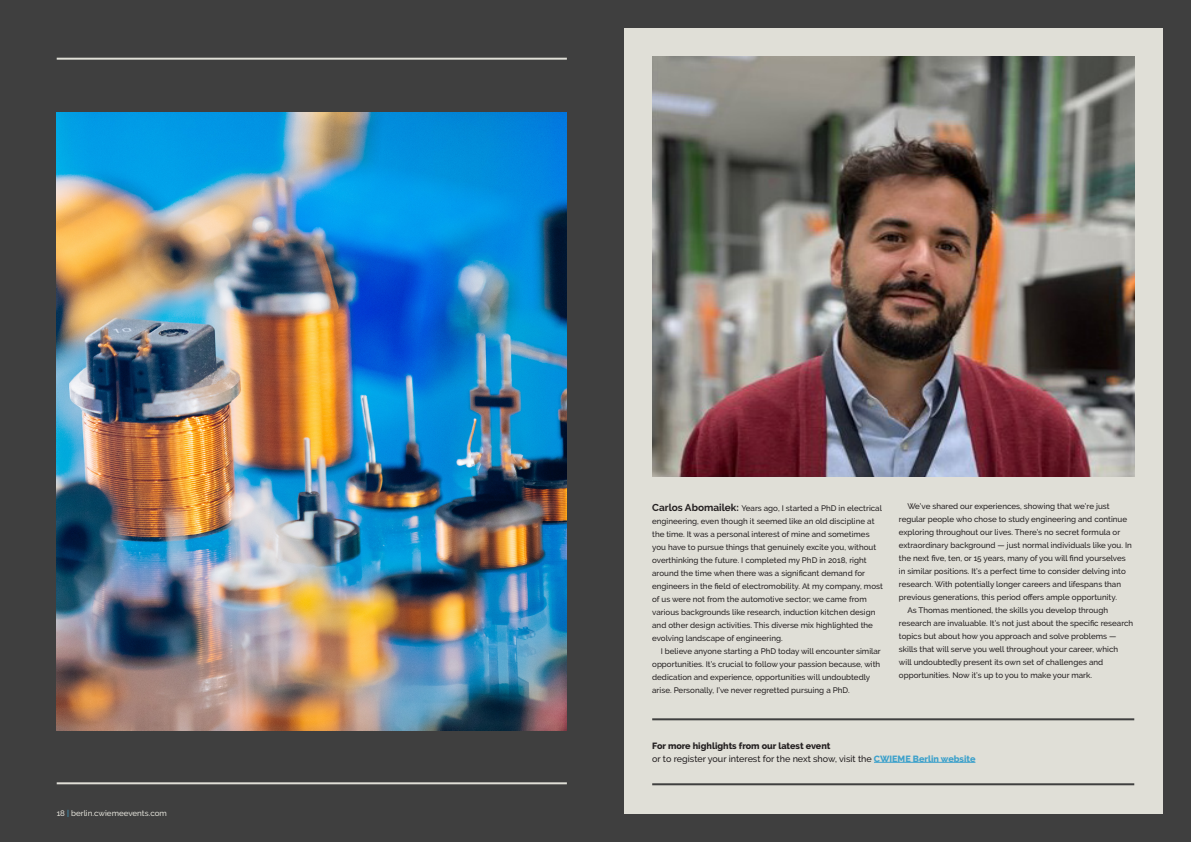
<style>
.page{position:relative;width:1191px;height:842px;background:#3f3f3f}
.page>*{position:absolute;margin:0;border:0;box-sizing:border-box;transform-origin:0 0}
.t1{font:500 9px "Raleway";color:#231f20}
.t2{font:800 9px "Raleway";color:#231f20}
.t3{font:500 8px/13px "Raleway";color:#231f20}
.Body_text{font:500 8px "Raleway";color:#e0dfd7}
.s1{color:#3da1cb}
.s2{font-weight:700;font-size:10px}
.s3{font-weight:800;color:#3da1cb}
</style>
<div class="page">
<div style="left:624px;top:28px;width:538px;height:786px;background:#e0dfd7"></div>
<img style="left:652px;top:57px;width:482px;height:419px">
<img style="left:57px;top:113px;width:510px;height:617px">
<hr style="left:57px;top:58px;width:510px;height:2px;background:#e0dfd7">
<hr style="left:57px;top:782px;width:510px;height:2px;background:#e0dfd7">
<hr style="left:652px;top:718px;width:482px;height:2px;background:#3f3f3f">
<hr style="left:652px;top:783px;width:482px;height:2px;background:#3f3f3f">
<hr style="left:874px;top:762px;width:101px;height:1px;background:#3da1cb">
<p class="Body_text" style="left:57px;top:809px;width:112px">18 <span class="s1">|</span> berlin.cwiemeevents.com</p>
<p class="t3" style="left:652px;top:501px;width:232px"><span class="s2">Carlos Abomailek:</span> Years ago, I started a PhD in electrical engineering, even though it seemed like an old discipline at the time. It was a personal interest of mine and sometimes you have to pursue things that genuinely excite you, without overthinking the future. I completed my PhD in 2018, right around the time when there was a significant demand for engineers in the field of electromobility. At my company, most of us were not from the automotive sector; we came from various backgrounds like research, induction kitchen design and other design activities. This diverse mix highlighted the evolving landscape of engineering.</p>
<p class="t3" style="left:652px;top:644px;width:230px;text-indent:9px">I believe anyone starting a PhD today will encounter similar opportunities. It’s crucial to follow your passion because, with dedication and experience, opportunities will undoubtedly arise. Personally, I’ve never regretted pursuing a PhD.</p>
<p class="t3" style="left:899px;top:500px;width:234px;text-indent:9px">We’ve shared our experiences, showing that we’re just regular people who chose to study engineering and continue exploring throughout our lives. There’s no secret formula or extraordinary background — just normal individuals like you. In the next five, ten, or 15 years, many of you will find yourselves in similar positions. It’s a perfect time to consider delving into research. With potentially longer careers and lifespans than previous generations, this period offers ample opportunity.</p>
<p class="t3" style="left:899px;top:604px;width:236px;text-indent:9px">As Thomas mentioned, the skills you develop through research are invaluable. It’s not just about the specific research topics but about how you approach and solve problems — skills that will serve you well throughout your career, which<br>will undoubtedly present its own set of challenges and opportunities. Now it’s up to you to make your mark.</p>
<p class="t2" style="left:652px;top:740px;width:180px">For more highlights from our latest event</p>
<p class="t1" style="left:652px;top:753px;width:325px">or to register your interest for the next show, visit the <span class="s3">CWIEME Berlin website</span></p>
</div>
